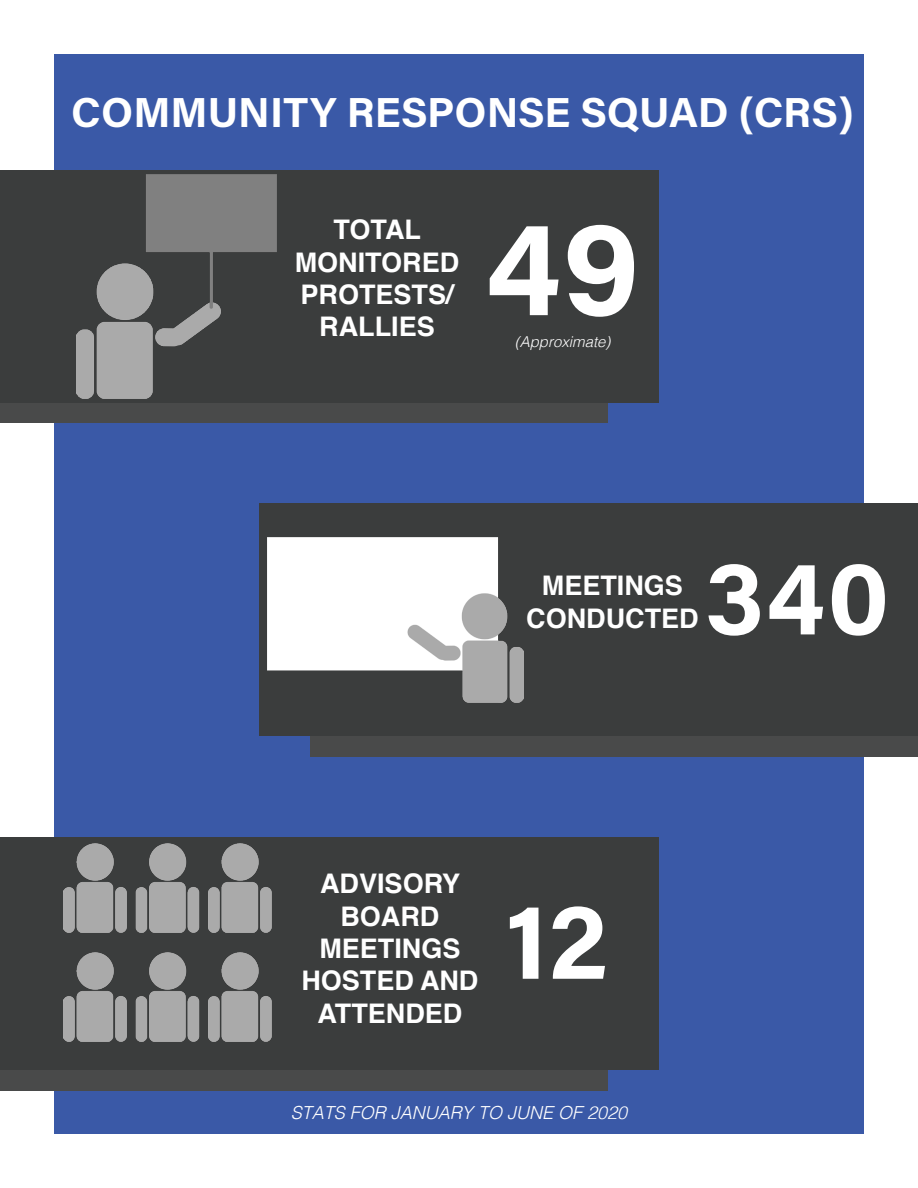
<style>
.page{position:relative;width:918px;height:1188px;background:#fff}
.page>*{position:absolute;margin:0;border:0;box-sizing:border-box;transform-origin:0 0}
.t1{font:700 135px "Acumin Pro";color:#fff}
.t2{font:700 108px "Acumin Pro";color:#fff}
.t3{font:700 105px "Acumin Pro";color:#fff}
.t4{font:700 42px "Acumin Pro";color:#fff}
.t5{font:700 27px/32.4px "Helvetica";color:#fff;text-align:center}
.t6{font:italic 300 18px "Helvetica";color:#fff}
.t7{font:italic 300 15px "Helvetica";color:#fff}
</style>
<div class="page">
<div style="left:54px;top:54px;width:810px;height:1080px;background:#3a59a7"></div>
<div style="left:310px;top:616px;width:608px;height:141px;background:#494a4a"></div>
<div style="left:259px;top:503px;width:659px;height:233px;background:#3b3d3d"></div>
<div style="left:0;top:950px;width:608px;height:140px;background:#494a4a"></div>
<div style="left:0;top:837px;width:659px;height:233px;background:#3b3d3d"></div>
<div style="left:0;top:283px;width:608px;height:140px;background:#494a4a"></div>
<div style="left:0;top:170px;width:659px;height:232px;background:#3b3d3d"></div>
<img style="left:77px;top:174px;width:200px;height:225px">
<img style="left:267px;top:538px;width:257px;height:165px">
<img style="left:63px;top:843px;width:208px;height:89px">
<img style="left:63px;top:953px;width:208px;height:89px">
<p class="t4" style="left:71px;top:83px;width:784px">COMMUNITY RESPONSE SQUAD (CRS)</p>
<p class="t5" style="left:295px;top:214px;width:166px">TOTAL<br>MONITORED<br>PROTESTS/<br>RALLIES</p>
<p class="t1" style="left:485px;top:173px;width:156px">49</p>
<p class="t7" style="left:515px;top:328px;width:97px">(Approximate)</p>
<p class="t5" style="left:526px;top:570px;width:174px">MEETINGS<br>CONDUCTED</p>
<p class="t3" style="left:705px;top:524px;width:185px">340</p>
<p class="t5" style="left:301px;top:868px;width:179px">ADVISORY<br>BOARD<br>MEETINGS<br>HOSTED AND<br>ATTENDED</p>
<p class="t2" style="left:505px;top:865px;width:104px">12</p>
<p class="t6" style="left:291px;top:1097px;width:338px">STATS FOR JANUARY TO JUNE OF 2020</p>
</div>
